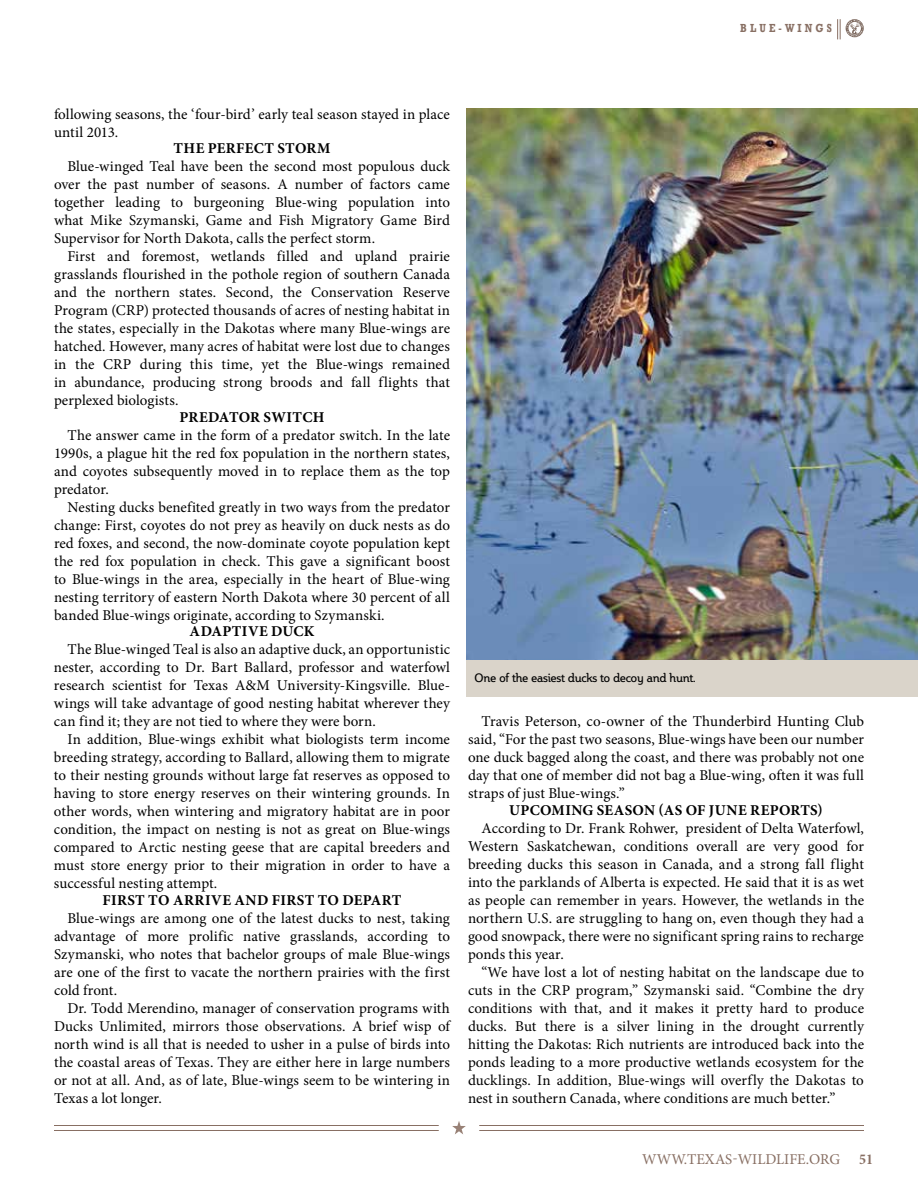
<style>
.page{position:relative;width:918px;height:1188px;background:#fff}
.page>*{position:absolute;margin:0;border:0;box-sizing:border-box;transform-origin:0 0}
.t1{font:15px/18px "Minion Pro";letter-spacing:.005em;color:#000;text-align:justify}
.t2{font:700 15px "Minion Pro";letter-spacing:.02em;color:#000}
.t3{font:15px "Minion Pro";color:#886f63}
.t4{font:700 condensed 15px "Minion Pro";color:#886f63}
.t5{font:12px "Steinem";letter-spacing:-.01em;color:#000}
.t6{font:700 12px "Rockwell";letter-spacing:.325em;color:#886f63;scale:.8 1}
</style>
<div class="page">
<svg style="left:452px;top:1121px;width:14px;height:13px"></svg>
<hr style="left:479px;top:1125px;width:385px;height:1px;background:#886f63">
<hr style="left:479px;top:1130px;width:385px;height:1px;background:#886f63">
<hr style="left:54px;top:1125px;width:385px;height:1px;background:#886f63">
<hr style="left:54px;top:1130px;width:385px;height:1px;background:#886f63">
<svg style="left:837px;top:19px;width:27px;height:20px"></svg>
<img style="left:467px;top:108px;width:451px;height:552px">
<div style="left:467px;top:660px;width:451px;height:37px;background:#dad4ca"></div>
<p class="t6" style="left:740px;top:21px;width:116px">BLUE-WINGS</p>
<p class="t1" style="left:54px;top:105px;width:398px">following seasons, the ‘four-bird’ early teal season stayed in place until 2013.</p>
<p class="t2" style="left:174px;top:138px;width:158px">THE PERFECT STORM</p>
<p class="t1" style="left:54px;top:158px;width:398px;text-indent:14px">Blue-winged Teal have been the second most populous duck over the past number of seasons. A number of factors came together leading to burgeoning Blue-wing population into what Mike Szymanski, Game and Fish Migratory Game Bird Supervisor for North Dakota, calls the perfect storm.</p>
<p class="t1" style="left:54px;top:248px;width:398px;text-indent:14px">First and foremost, wetlands filled and upland prairie grasslands flourished in the pothole region of southern Canada and the northern states. Second, the Conservation Reserve Program (CRP) protected thousands of acres of nesting habitat in the states, especially in the Dakotas where many Blue-wings are hatched. However, many acres of habitat were lost due to changes in the CRP during this time, yet the Blue-wings remained in abundance, producing strong broods and fall flights that perplexed biologists.</p>
<p class="t2" style="left:180px;top:407px;width:146px">PREDATOR SWITCH</p>
<p class="t1" style="left:54px;top:426px;width:398px;text-indent:14px">The answer came in the form of a predator switch. In the late 1990s, a plague hit the red fox population in the northern states, and coyotes subsequently moved in to replace them as the top predator.</p>
<p class="t1" style="left:54px;top:498px;width:398px;text-indent:14px">Nesting ducks benefited greatly in two ways from the predator change: First, coyotes do not prey as heavily on duck nests as do red foxes, and second, the now-dominate coyote population kept the red fox population in check. This gave a significant boost to Blue-wings in the area, especially in the heart of Blue-wing nesting territory of eastern North Dakota where 30 percent of all banded Blue-wings originate, according to Szymanski.</p>
<p class="t2" style="left:190px;top:621px;width:126px">ADAPTIVE DUCK</p>
<p class="t1" style="left:54px;top:641px;width:398px;text-indent:14px">The Blue-winged Teal is also an adaptive duck, an opportunistic nester, according to Dr. Bart Ballard, professor and waterfowl research scientist for Texas A&amp;M University-Kingsville. Blue&shy;wings will take advantage of good nesting habitat wherever they can find it; they are not tied to where they were born.</p>
<p class="t1" style="left:54px;top:731px;width:398px;text-indent:14px">In addition, Blue-wings exhibit what biologists term income breeding strategy, according to Ballard, allowing them to migrate to their nesting grounds without large fat reserves as opposed to having to store energy reserves on their wintering grounds. In other words, when wintering and migratory habitat are in poor condition, the impact on nesting is not as great on Blue-wings compared to Arctic nesting geese that are capital breeders and must store energy prior to their migration in order to have a successful nesting attempt.</p>
<p class="t2" style="left:103px;top:890px;width:300px">FIRST TO ARRIVE AND FIRST TO DEPART</p>
<p class="t1" style="left:54px;top:909px;width:398px;text-indent:14px">Blue-wings are among one of the latest ducks to nest, taking advantage of more prolific native grasslands, according to Szymanski, who notes that bachelor groups of male Blue-wings are one of the first to vacate the northern prairies with the first cold front.</p>
<p class="t1" style="left:54px;top:999px;width:398px;text-indent:14px">Dr. Todd Merendino, manager of conservation programs with Ducks Unlimited, mirrors those observations. A brief wisp of north wind is all that is needed to usher in a pulse of birds into the coastal areas of Texas. They are either here in large numbers or not at all. And, as of late, Blue-wings seem to be wintering in Texas a lot longer.</p>
<p class="t5" style="left:475px;top:672px;width:223px">One of the easiest ducks to decoy and hunt.</p>
<p class="t1" style="left:468px;top:713px;width:398px;text-indent:14px">Travis Peterson, co-owner of the Thunderbird Hunting Club said, “For the past two seasons, Blue-wings have been our number one duck bagged along the coast, and there was probably not one day that one of member did not bag a Blue-wing, often it was full straps of just Blue-wings.”</p>
<p class="t2" style="left:509px;top:800px;width:315px">UPCOMING SEASON (AS OF JUNE REPORTS)</p>
<p class="t1" style="left:468px;top:819px;width:398px;text-indent:14px">According to Dr. Frank Rohwer, president of Delta Waterfowl, Western Saskatchewan, conditions overall are very good for breeding ducks this season in Canada, and a strong fall flight into the parklands of Alberta is expected. He said that it is as wet as people can remember in years. However, the wetlands in the northern U.S. are struggling to hang on, even though they had a good snowpack, there were no significant spring rains to recharge ponds this year.</p>
<p class="t1" style="left:468px;top:963px;width:398px;text-indent:14px">“We have lost a lot of nesting habitat on the landscape due to cuts in the CRP program,” Szymanski said. “Combine the dry conditions with that, and it makes it pretty hard to produce ducks. But there is a silver lining in the drought currently hitting the Dakotas: Rich nutrients are introduced back into the ponds leading to a more productive wetlands ecosystem for the ducklings. In addition, Blue-wings will overfly the Dakotas to nest in southern Canada, where conditions are much better.”</p>
<p class="t3" style="left:642px;top:1149px;width:199px">WWW.TEXAS-WILDLIFE.ORG</p>
<p class="t4" style="left:859px;top:1149px;width:15px">51</p>
</div>
